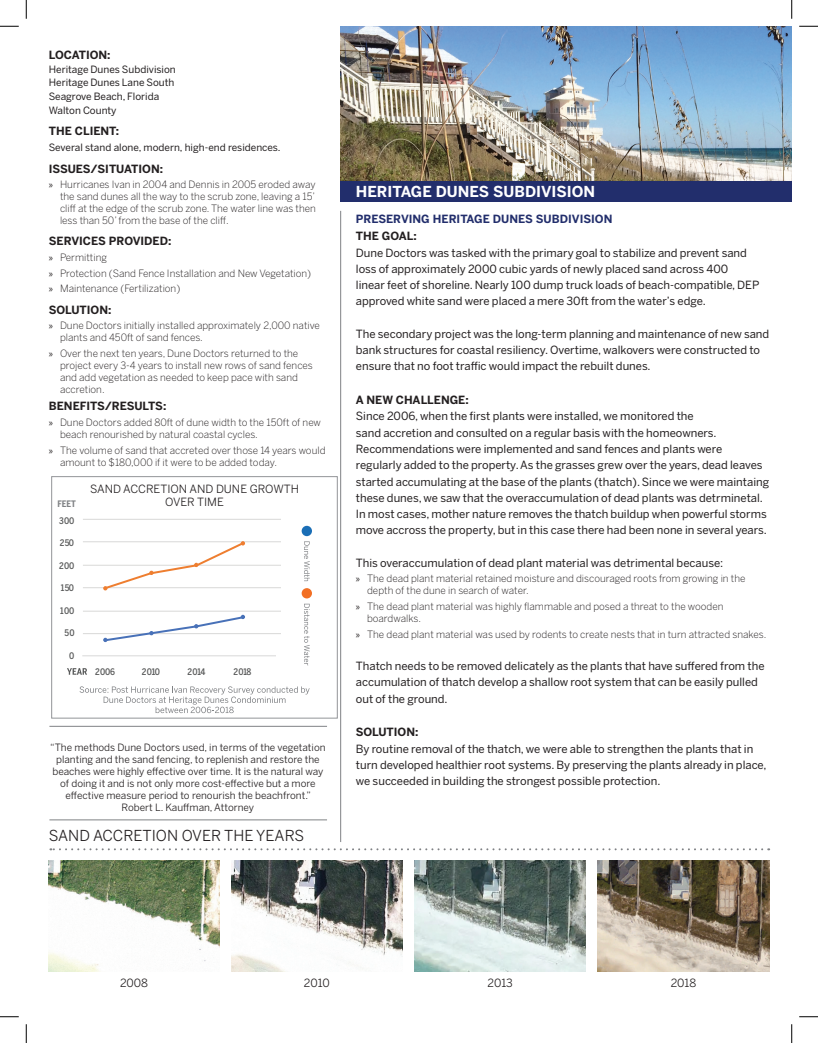
<style>
.page{position:relative;width:818px;height:1043px;background:#fff}
.page>*{position:absolute;margin:0;border:0;box-sizing:border-box;transform-origin:0 0}
.t1{font:15px "Benton Sans";color:#231f20}
.t2{font:700 15px "Benton Sans";color:#fff}
.t3{font:11.25px/16.2px "Benton Sans";color:#231f20}
.t4{font:700 11.25px "Benton Sans";color:#231f20}
.t5{font:11.25px/13.5px "Benton Sans";color:#231f20;text-align:center}
.t6{font:700 11.25px "Benton Sans";color:#222e6c}
.t7{font:300 10px/12px "Benton Sans";color:#231f20}
.t8{font:10px/12px "Benton Sans";color:#231f20;text-align:center}
.t9{font:10px/13.8px "Benton Sans";color:#231f20}
.t10{font:500 9px "Benton Sans Cond";letter-spacing:-.025em;color:#595a5a}
.t11{font:700 8.88px "Benton Sans Cond";color:#808285}
.s1{font-family:"Myriad Pro";font-weight:400}
</style>
<div class="page">
<img style="left:340px;top:26px;width:451px;height:155px">
<img style="left:49px;top:860px;width:170px;height:111px">
<img style="left:231px;top:860px;width:171px;height:111px">
<img style="left:414px;top:860px;width:172px;height:111px">
<img style="left:597px;top:860px;width:172px;height:111px">
<svg style="left:50px;top:848px;width:712px;height:2px"></svg>
<hr style="left:49px;top:726px;width:278px;height:1px;background:#808285">
<hr style="left:49px;top:819px;width:278px;height:1px;background:#808285">
<hr style="left:340px;top:211px;width:1px;height:631px;background:#808285">
<div style="left:340px;top:181px;width:451px;height:21px;background:#222e6c"></div>
<svg style="left:304px;top:541px;width:6px;height:40px"></svg>
<div style="left:301px;top:526px;width:11px;height:10px;background:#1a6eb6;border-radius:50%"></div>
<svg style="left:304px;top:603px;width:6px;height:62px"></svg>
<div style="left:301px;top:588px;width:11px;height:10px;background:#f26f24;border-radius:50%"></div>
<svg style="left:80px;top:686px;width:229px;height:27px"></svg>
<div style="left:51px;top:476px;width:286px;height:242px;border:1px solid #939598"></div>
<hr style="left:83px;top:633px;width:197px;height:1px;background:#d9d9d8">
<hr style="left:83px;top:610px;width:197px;height:1px;background:#d9d9d8">
<hr style="left:83px;top:587px;width:197px;height:1px;background:#d9d9d8">
<hr style="left:83px;top:564px;width:197px;height:1px;background:#d9d9d8">
<hr style="left:83px;top:541px;width:197px;height:1px;background:#d9d9d8">
<hr style="left:83px;top:519px;width:197px;height:1px;background:#d9d9d8">
<hr style="left:82px;top:655px;width:194px;height:1px;background:#d9d9d8">
<svg style="left:102px;top:541px;width:143px;height:50px"></svg>
<svg style="left:103px;top:614px;width:142px;height:28px"></svg>
<svg style="left:67px;top:668px;width:20px;height:6px"></svg>
<svg style="left:0;top:25px;width:19px;height:2px"></svg>
<svg style="left:799px;top:25px;width:19px;height:2px"></svg>
<svg style="left:0;top:1016px;width:19px;height:1px"></svg>
<svg style="left:799px;top:1016px;width:19px;height:1px"></svg>
<svg style="left:25px;top:0;width:2px;height:19px"></svg>
<svg style="left:25px;top:1024px;width:2px;height:18px"></svg>
<svg style="left:791px;top:0;width:1px;height:19px"></svg>
<svg style="left:791px;top:1024px;width:1px;height:18px"></svg>
<p class="t4" style="left:49px;top:48px;width:63px">LOCATION:</p>
<p class="t9" style="left:49px;top:62px;width:129px">Heritage Dunes Subdivision<br>Heritage Dunes Lane South<br>Seagrove Beach, Florida<br>Walton County</p>
<p class="t4" style="left:49px;top:124px;width:72px">THE CLIENT:</p>
<p class="t9" style="left:49px;top:141px;width:233px">Several stand alone, modern, high-end residences.</p>
<p class="t4" style="left:49px;top:162px;width:116px">ISSUES/SITUATION:</p>
<p class="t7" style="left:60px;top:178px;width:257px;text-align:justify;text-indent:-11px"><span class="s1">»</span> Hurricanes Ivan in 2004 and Dennis in 2005 eroded away the sand dunes all the way to the scrub zone, leaving a 15’ cliff at the edge of the scrub zone. The water line was then less than 50’ from the base of the cliff.</p>
<p class="t4" style="left:49px;top:235px;width:124px">SERVICES PROVIDED:</p>
<p class="t7" style="left:49px;top:249px;width:264px;line-height:15.6px"><span class="s1">»</span> Permitting<br><span class="s1">»</span> Protection (Sand Fence Installation and New Vegetation) <span class="s1">»</span> Maintenance (Fertilization)</p>
<p class="t4" style="left:49px;top:303px;width:64px">SOLUTION:</p>
<p class="t7" style="left:60px;top:319px;width:261px;text-indent:-11px"><span class="s1">»</span> Dune Doctors initially installed approximately 2,000 native plants and 450ft of sand fences.</p>
<p class="t7" style="left:60px;top:347px;width:254px;text-indent:-11px"><span class="s1">»</span> Over the next ten years, Dune Doctors returned to the project every 3-4 years to install new rows of sand fences and add vegetation as needed to keep pace with sand accretion.</p>
<p class="t4" style="left:49px;top:399px;width:119px">BENEFITS/RESULTS:</p>
<p class="t7" style="left:60px;top:416px;width:262px;text-indent:-11px"><span class="s1">»</span> Dune Doctors added 80ft of dune width to the 150ft of new beach renourished by natural coastal cycles.</p>
<p class="t7" style="left:60px;top:444px;width:267px;text-indent:-11px"><span class="s1">»</span> The volume of sand that accreted over those 14 years would amount to $180,000 if it were to be added today.</p>
<p class="t11" style="left:58px;top:499px;width:20px">FEET</p>
<p class="t10" style="left:59px;top:515px;width:17px">300</p>
<p class="t10" style="left:60px;top:537px;width:16px">250</p>
<p class="t10" style="left:59px;top:560px;width:17px">200</p>
<p class="t10" style="left:61px;top:582px;width:15px">150</p>
<p class="t10" style="left:60px;top:605px;width:16px">100</p>
<p class="t10" style="left:64px;top:627px;width:12px">50</p>
<p class="t10" style="left:69px;top:650px;width:7px">0</p>
<p class="t5" style="left:90px;top:481px;width:210px">SAND ACCRETION AND DUNE GROWTH<br>OVER TIME</p>
<p class="t10" style="left:95px;top:666px;width:21px">2006</p>
<p class="t10" style="left:142px;top:666px;width:20px">2010</p>
<p class="t10" style="left:188px;top:666px;width:19px">2014</p>
<p class="t10" style="left:233px;top:666px;width:19px">2018</p>
<p class="t8" style="left:50px;top:741px;width:277px">“The methods Dune Doctors used, in terms of the vegetation planting and the sand fencing, to replenish and restore the beaches were highly effective over time. It is the natural way of doing it and is not only more cost-effective but a more effective measure period to renourish the beachfront.” Robert L. Kauffman, Attorney</p>
<h1 class="t1" style="left:49px;top:827px;width:257px">SAND ACCRETION OVER THE YEARS</h1>
<h1 class="t2" style="left:356px;top:182px;width:241px">HERITAGE DUNES SUBDIVISION</h1>
<p class="t6" style="left:356px;top:212px;width:258px">PRESERVING HERITAGE DUNES SUBDIVISION</p>
<p class="t4" style="left:356px;top:230px;width:62px">THE GOAL:</p>
<p class="t3" style="left:356px;top:244px;width:405px">Dune Doctors was tasked with the primary goal to stabilize and prevent sand loss of approximately 2000 cubic yards of newly placed sand across 400 linear feet of shoreline. Nearly 100 dump truck loads of beach-compatible, DEP approved white sand were placed a mere 30ft from the water’s edge.</p>
<p class="t3" style="left:356px;top:325px;width:415px">The secondary project was the long-term planning and maintenance of new sand bank structures for coastal resiliency. Overtime, walkovers were constructed to ensure that no foot traffic would impact the rebuilt dunes.</p>
<p class="t4" style="left:356px;top:393px;width:114px">A NEW CHALLENGE:</p>
<p class="t3" style="left:356px;top:408px;width:415px">Since 2006, when the first plants were installed, we monitored the<br>sand accretion and consulted on a regular basis with the homeowners.<br>Recommendations were implemented and sand fences and plants were regularly added to the property. As the grasses grew over the years, dead leaves started accumulating at the base of the plants (thatch). Since we were maintaing these dunes, we saw that the overaccumulation of dead plants was detrminetal.<br>In most cases, mother nature removes the thatch buildup when powerful storms move accross the property, but in this case there had been none in several years.</p>
<p class="t3" style="left:356px;top:554px;width:369px">This overaccumulation of dead plant material was detrimental because:</p>
<p class="t7" style="left:367px;top:572px;width:380px;text-indent:-11px"><span class="s1">»</span> The dead plant material retained moisture and discouraged roots from growing in the depth of the dune in search of water.</p>
<p class="t7" style="left:367px;top:600px;width:358px;text-indent:-11px"><span class="s1">»</span> The dead plant material was highly flammable and posed a threat to the wooden boardwalks.</p>
<p class="t7" style="left:356px;top:628px;width:412px"><span class="s1">»</span> The dead plant material was used by rodents to create nests that in turn attracted snakes.</p>
<p class="t3" style="left:356px;top:658px;width:410px">Thatch needs to be removed delicately as the plants that have suffered from the accumulation of thatch develop a shallow root system that can be easily pulled out of the ground.</p>
<p class="t4" style="left:356px;top:725px;width:64px">SOLUTION:</p>
<p class="t3" style="left:356px;top:740px;width:412px">By routine removal of the thatch, we were able to strengthen the plants that in turn developed healthier root systems. By preserving the plants already in place, we succeeded in building the strongest possible protection.</p>
<p class="t5" style="left:120px;top:976px;width:30px">2008</p>
<p class="t5" style="left:304px;top:976px;width:27px">2010</p>
<p class="t5" style="left:487px;top:975px;width:27px">2013</p>
<p class="t5" style="left:670px;top:975px;width:27px">2018</p>
</div>
